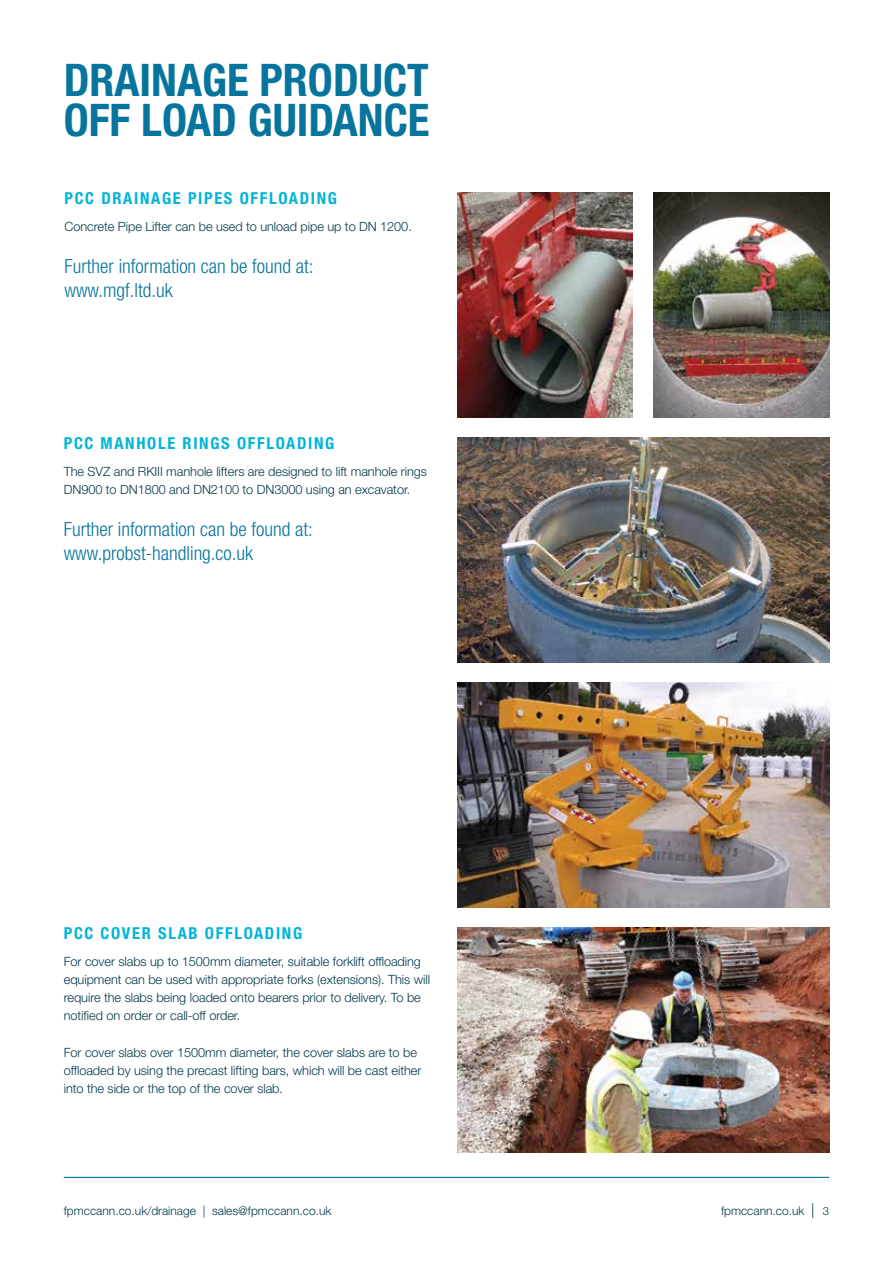
<style>
.page{position:relative;width:893px;height:1263px;background:#fff}
.page>*{position:absolute;margin:0;border:0;box-sizing:border-box;transform-origin:0 0}
.t1{font:700 condensed 45px/40.5px "Helvetica Neue LT Std";color:#06749c}
.t2{font:300 condensed 19.5px/23.4px "Helvetica Neue LT Std";color:#06749c}
.t3{font:700 condensed 16.5px "Helvetica Neue LT Std";letter-spacing:.1em;color:#00b4d8}
.t4{font:300 12.75px/18px "Helvetica Neue LT Std";letter-spacing:-.005em;color:#00394c}
.t5{font:300 12px "Helvetica Neue LT Std";color:#00394c}
.s1{font-size:15px}
.s2{font-size:11.25px}
</style>
<div class="page">
<hr style="left:64px;top:1177px;width:765px;height:1px;background:#06749c">
<img style="left:457px;top:192px;width:175px;height:225px">
<img style="left:457px;top:437px;width:372px;height:225px">
<img style="left:654px;top:192px;width:175px;height:225px">
<img style="left:457px;top:927px;width:372px;height:225px">
<img style="left:457px;top:682px;width:372px;height:225px">
<h1 class="t1" style="left:64px;top:59px;width:367px">DRAINAGE PRODUCT<br>OFF LOAD GUIDANCE</h1>
<p class="t3" style="left:65px;top:188px;width:11px">PCC</p>
<p class="t3" style="left:101px;top:188px;width:237px">DRAINAGE PIPES OFFLOADING</p>
<p class="t4" style="left:65px;top:217px;width:349px">Concrete Pipe Lifter can be used to unload pipe up to DN 1200.</p>
<h2 class="t2" style="left:65px;top:254px;width:251px">Further information can be found at: www.mgf.ltd.uk</h2>
<p class="t3" style="left:64px;top:433px;width:11px">PCC</p>
<p class="t3" style="left:101px;top:433px;width:235px">MANHOLE RINGS OFFLOADING</p>
<p class="t4" style="left:64px;top:462px;width:365px">The SVZ and RKIII manhole lifters are designed to lift manhole rings<br>DN900 to DN1800 and DN2100 to DN3000 using an excavator.</p>
<h2 class="t2" style="left:64px;top:517px;width:251px">Further information can be found at: www.probst-handling.co.uk</h2>
<p class="t3" style="left:64px;top:923px;width:11px">PCC</p>
<p class="t3" style="left:101px;top:923px;width:203px">COVER SLAB OFFLOADING</p>
<p class="t4" style="left:64px;top:952px;width:368px">For cover slabs up to 1500mm diameter, suitable forklift offloading equipment can be used with appropriate forks (extensions). This will require the slabs being loaded onto bearers prior to delivery. To be notified on order or call-off order.</p>
<p class="t4" style="left:64px;top:1043px;width:359px">For cover slabs over 1500mm diameter, the cover slabs are to be offloaded by using the precast lifting bars, which will be cast either into the side or the top of the cover slab.</p>
<p class="t5" style="left:64px;top:1203px;width:269px">fpmccann.co.uk/drainage | sales@fpmccann.co.uk</p>
<p class="t5" style="left:721px;top:1203px;width:110px">fpmccann.co.uk <span class="s1">|</span> <span class="s2">3</span></p>
</div>
